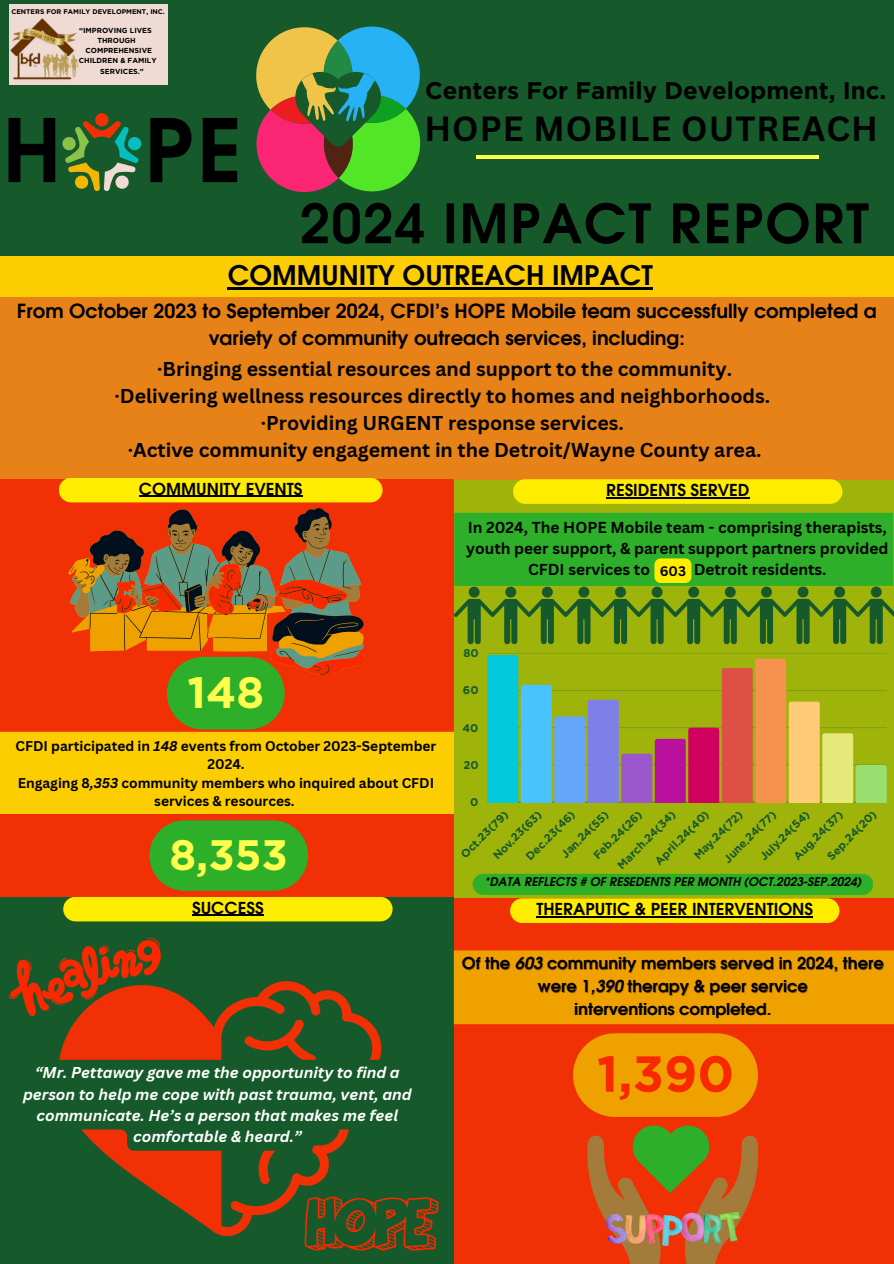
<style>
.page{position:relative;width:894px;height:1264px;background:#fff}
.page>*{position:absolute;margin:0;border:0;box-sizing:border-box;transform-origin:0 0}
.t1{font:700 86.85px "Evolventa";color:#000}
.t2{font:700 53.85px "Evolventa";letter-spacing:.03em;color:#000}
.t3{font:700 50.4px "Gotham";color:#f82801}
.t4{font:700 43.8px "Gotham";color:#ffff4f}
.t5{font:700 42.45px "Gotham";color:#ffff4f}
.t6{font:700 33.9px "Canva Sans";letter-spacing:.03em;color:#000}
.t7{font:700 27px "Evolventa";color:#000}
.t8{font:700 24px "Gotham";color:#000}
.t9{font:700 19.5px "Canva Sans";color:#000}
.t10{font:700 19.5px/27px "Evolventa";color:#000;text-align:center}
.t11{font:700 16.5px "Evolventa";color:#000}
.t12{font:700 16.35px "Evolventa";color:#000}
.t13{font:700 15.45px "Canva Sans";color:#000}
.t14{font:italic 700 15.3px/21.1px "Canva Sans";color:#fff;text-align:center}
.t15{font:700 13.65px/18.3px "Canva Sans";color:#000;text-align:center}
.t16{font:700 13.5px "Canva Sans";color:#000}
.t17{font:italic 700 12px "Evolventa";color:#000}
.t18{font:700 11.25px "Gotham";color:#165a2b}
.t19{font:700 7.35px "Gotham";color:#000}
.t20{font:700 6.75px "Gotham";color:#000}
.s1{font-style:italic}
.s2{font-style:italic;color:rgb(0 0 0/.4)}
</style>
<div class="page">
<div style="left:0;top:0;width:893px;height:256px;background:#165a2b"></div>
<div style="left:0;top:277px;width:474px;height:208px;background:#e68218"></div>
<div style="left:9px;top:4px;width:158px;height:81px;background:#efdbd4"></div>
<img style="left:10px;top:18px;width:69px;height:62px">
<div style="left:0;top:479px;width:455px;height:419px;background:#f23005"></div>
<svg style="left:256px;top:27px;width:165px;height:165px"></svg>
<hr style="left:476px;top:155px;width:342px;height:3px;background:#ffff4f">
<div style="left:0;top:256px;width:893px;height:41px;background:#fccd01"></div>
<hr style="left:228px;top:287px;width:424px;height:2px;background:#000">
<svg style="left:62px;top:113px;width:79px;height:78px"></svg>
<div style="left:59px;top:478px;width:323px;height:24px;background:#ffed00"></div>
<hr style="left:139px;top:496px;width:163px;height:1px;background:#000">
<div style="left:453px;top:479px;width:440px;height:432px;background:#9fb40a"></div>
<div style="left:455px;top:297px;width:438px;height:182px;background:#e68218"></div>
<div style="left:447px;top:898px;width:446px;height:365px;background:#f23005"></div>
<svg style="left:510px;top:898px;width:329px;height:25px;background:#f5de00"></svg>
<hr style="left:536px;top:916px;width:276px;height:1px;background:#000">
<div style="left:0;top:897px;width:453px;height:366px;background:#165a2b"></div>
<svg style="left:587px;top:1125px;width:172px;height:138px"></svg>
<img style="left:606px;top:1212px;width:133px;height:33px">
<div style="left:149px;top:820px;width:159px;height:70px;background:#2daf2a;border-radius:35px"></div>
<div style="left:573px;top:1033px;width:184px;height:83px;background:#efa100;border-radius:42px"></div>
<div style="left:453px;top:950px;width:440px;height:74px;background:#efa100"></div>
<svg style="left:59px;top:1021px;width:323px;height:214px"></svg>
<svg style="left:8px;top:897px;width:384px;height:124px"></svg>
<svg style="left:303px;top:1188px;width:135px;height:63px"></svg>
<svg style="left:59px;top:1059px;width:323px;height:91px"></svg>
<svg style="left:0;top:513px;width:893px;height:301px"></svg>
<div style="left:654px;top:558px;width:37px;height:25px;background:#ffed00;border-radius:6px"></div>
<div style="left:472px;top:873px;width:400px;height:21px;background:#2daf2a;border-radius:11px"></div>
<svg style="left:508px;top:479px;width:349px;height:25px;background:#f3e301"></svg>
<hr style="left:606px;top:497px;width:143px;height:1px;background:#000">
<p class="t20" style="left:11px;top:7px;width:155px">CENTERS FOR FAMILY DEVELOPMENT, INC.</p>
<p class="t19" style="left:79px;top:26px;width:74px">“IMPROVING LIVES</p>
<p class="t19" style="left:97px;top:36px;width:40px">THROUGH</p>
<p class="t19" style="left:85px;top:46px;width:68px">COMPREHENSIVE</p>
<p class="t19" style="left:79px;top:56px;width:79px">CHILDREN &amp; FAMILY</p>
<p class="t19" style="left:100px;top:66px;width:45px">SERVICES.”</p>
<p class="t1" style="left:2px;top:113px;width:241px">H PE</p>
<p class="t8" style="left:425px;top:76px;width:463px">Centers For Family Development, Inc.</p>
<p class="t6" style="left:424px;top:104px;width:454px">HOPE MOBILE OUTREACH</p>
<p class="t2" style="left:300px;top:200px;width:570px">2024 IMPACT REPORT</p>
<p class="t7" style="left:228px;top:263px;width:426px">COMMUNITY OUTREACH IMPACT</p>
<p class="t10" style="left:17px;top:298px;width:861px">From October 2023 to September 2024, CFDI’s HOPE Mobile team successfully completed a variety of community outreach services, including:</p>
<h4 class="t9" style="left:157px;top:355px;width:576px">·Bringing essential resources and support to the community.</h4>
<p class="t9" style="left:114px;top:382px;width:657px">·Delivering wellness resources directly to homes and neighborhoods.</p>
<h2 class="t9" style="left:261px;top:409px;width:364px">·Providing URGENT response services.</h2>
<h5 class="t9" style="left:128px;top:436px;width:635px">·Active community engagement in the Detroit/Wayne County area.</h5>
<p class="t11" style="left:139px;top:481px;width:165px">COMMUNITY EVENTS</p>
<h6 class="t11" style="left:611px;top:484px;width:145px">RESIDENTS SERVED</h6>
<p class="t11" style="left:606px;top:483px;width:145px">RESIDENTS SERVED</p>
<h3 class="t13" style="left:467px;top:517px;width:420px">In 2024, The HOPE Mobile team - comprising therapists,</h3>
<h3 class="t13" style="left:466px;top:537px;width:423px">youth peer support, &amp; parent support partners provided</h3>
<h3 class="t13" style="left:528px;top:558px;width:123px">CFDI services to</h3>
<h3 class="t13" style="left:693px;top:558px;width:134px">Detroit residents.</h3>
<p class="t16" style="left:659px;top:561px;width:28px">603</p>
<p class="t4" style="left:187px;top:665px;width:78px">148</p>
<p class="t15" style="left:16px;top:736px;width:422px">CFDI participated in <span class="s1">148</span> events from October 2023-September<br>2024.</p>
<p class="t15" style="left:18px;top:773px;width:418px">Engaging 8<span class="s1">,353</span> community members who inquired about CFDI services &amp; resources.</p>
<h3 class="t5" style="left:169px;top:828px;width:120px">8,353</h3>
<p class="t18" style="left:463px;top:646px;width:17px">80</p>
<p class="t18" style="left:463px;top:683px;width:17px">60</p>
<p class="t18" style="left:462px;top:721px;width:17px">40</p>
<p class="t18" style="left:463px;top:758px;width:17px">20</p>
<p class="t18" style="left:470px;top:795px;width:10px">0</p>
<p class="t18" style="left:457px;top:851px;width:64px;rotate:-45deg">Oct.23(79)</p>
<p class="t18" style="left:720px;top:856px;width:70px;rotate:-45deg">June.24(77)</p>
<p class="t18" style="left:756px;top:853px;width:67px;rotate:-45deg">July.24(54)</p>
<p class="t18" style="left:691px;top:852px;width:65px;rotate:-45deg">May.24(72)</p>
<p class="t18" style="left:824px;top:853px;width:66px;rotate:-45deg">Sep.24(20)</p>
<p class="t18" style="left:558px;top:851px;width:63px;rotate:-45deg">Jan.24(55)</p>
<p class="t18" style="left:523px;top:853px;width:66px;rotate:-45deg">Dec.23(46)</p>
<p class="t18" style="left:651px;top:858px;width:73px;rotate:-45deg">April.24(40)</p>
<p class="t18" style="left:614px;top:861px;width:78px;rotate:-45deg">March.24(34)</p>
<p class="t18" style="left:490px;top:852px;width:65px;rotate:-45deg">Nov.23(63)</p>
<p class="t18" style="left:790px;top:853px;width:66px;rotate:-45deg">Aug.24(37)</p>
<p class="t18" style="left:590px;top:852px;width:65px;rotate:-45deg">Feb.24(26)</p>
<p class="t17" style="left:484px;top:876px;width:378px">*DATA REFLECTS # OF RESEDENTS PER MONTH (OCT.2023-SEP.2024)</p>
<p class="t11" style="left:192px;top:900px;width:73px">SUCCESS</p>
<h1 class="t11" style="left:536px;top:902px;width:278px">THERAPUTIC &amp; PEER INTERVENTIONS</h1>
<p class="t14" style="left:23px;top:1061px;width:390px">“Mr. Pettaway gave me the opportunity to find a person to help me cope with past trauma, vent, and communicate. He’s a person that makes me feel comfortable &amp; heard.”</p>
<p class="t12" style="left:462px;top:956px;width:423px">Of the <span class="s2">603</span> community members served in 2024, there</p>
<p class="t12" style="left:538px;top:979px;width:271px">were 1<span class="s2">,390</span> therapy &amp; peer service</p>
<p class="t12" style="left:574px;top:1001px;width:199px">interventions completed.</p>
<p class="t3" style="left:596px;top:1043px;width:139px">1,390</p>
</div>
